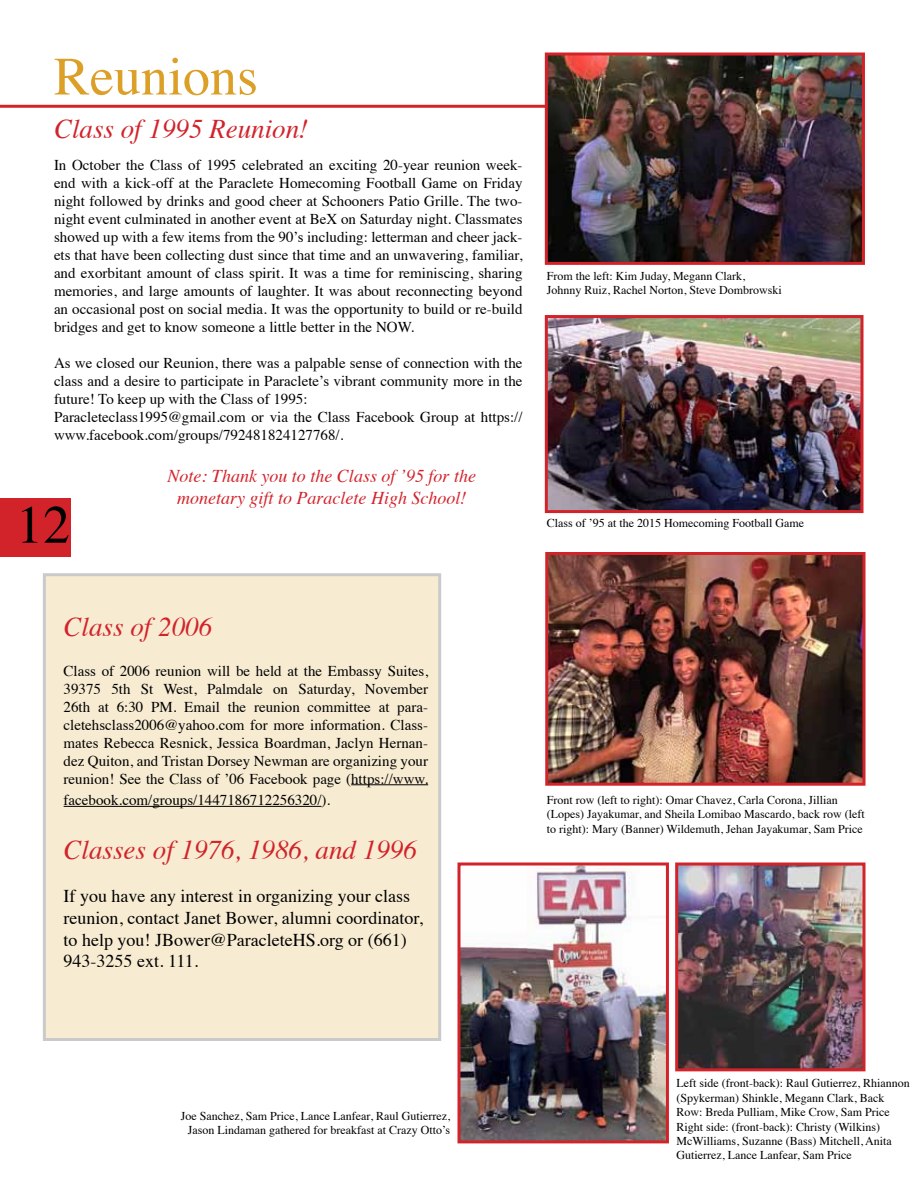
<style>
.page{position:relative;width:918px;height:1188px;background:#fff}
.page>*{position:absolute;margin:0;border:0;box-sizing:border-box;transform-origin:0 0}
.t1{font:54px "Times";color:#dca028}
.t2{font:54px "Times";color:#000}
.t3{font:italic 27px "Times";color:#d2232a}
.t4{font:18px/21.6px "Times";color:#000}
.t5{font:italic 18px/21.6px "Times";color:#d2232a;text-align:center}
.t6{font:15px/18px "Times";color:#000;text-align:justify}
.t7{font:12px/14.4px "Times";color:#000}
</style>
<div class="page">
<div style="left:44px;top:575px;width:396px;height:465px;background:#f7ebd2"></div>
<div style="left:0;top:498px;width:70px;height:58px;background:#d2232a"></div>
<hr style="left:0;top:105px;width:864px;height:3px;background:#d2232a">
<img style="left:549px;top:56px;width:312px;height:205px">
<div style="left:545px;top:52px;width:320px;height:213px;border:3px solid #d2232a"></div>
<img style="left:549px;top:319px;width:311px;height:190px">
<div style="left:545px;top:315px;width:319px;height:198px;border:3px solid #d2232a"></div>
<img style="left:679px;top:866px;width:183px;height:201px">
<div style="left:675px;top:862px;width:191px;height:209px;border:3px solid #d2232a"></div>
<img style="left:549px;top:556px;width:313px;height:226px">
<div style="left:545px;top:552px;width:321px;height:234px;border:3px solid #d2232a"></div>
<img style="left:462px;top:866px;width:203px;height:273px">
<div style="left:458px;top:862px;width:211px;height:281px;border:3px solid #d2232a"></div>
<hr style="left:351px;top:784px;width:77px;height:1px;background:#000">
<hr style="left:64px;top:806px;width:258px;height:1px;background:#000">
<h1 class="t1" style="left:54px;top:26px;width:206px">Reunions</h1>
<h2 class="t3" style="left:54px;top:106px;width:256px">Class of 1995 Reunion!</h2>
<p class="t6" style="left:54px;top:154px;width:470px">In October the Class of 1995 celebrated an exciting 20-year reunion week&shy;end with a kick-off at the Paraclete Homecoming Football Game on Friday night followed by drinks and good cheer at Schooners Patio Grille. The two&shy;night event culminated in another event at BeX on Saturday night. Classmates showed up with a few items from the 90’s including: letterman and cheer jack&shy;ets that have been collecting dust since that time and an unwavering, familiar, and exorbitant amount of class spirit. It was a time for reminiscing, sharing memories, and large amounts of laughter. It was about reconnecting beyond an occasional post on social media. It was the opportunity to build or re-build bridges and get to know someone a little better in the NOW.</p>
<p class="t6" style="left:54px;top:352px;width:470px;text-align:left">As we closed our Reunion, there was a palpable sense of connection with the class and a desire to participate in Paraclete’s vibrant community more in the future! To keep up with the Class of 1995:<br>Paracleteclass1995@gmail.com or via the Class Facebook Group at https:// www.facebook.com/groups/792481824127768/.</p>
<h1 class="t2" style="left:16px;top:474px;width:56px">12</h1>
<p class="t5" style="left:168px;top:464px;width:310px">Note: Thank you to the Class of ’95 for the monetary gift to Paraclete High School!</p>
<p class="t7" style="left:547px;top:267px;width:236px">From the left: Kim Juday, Megann Clark,<br>Johnny Ruiz, Rachel Norton, Steve Dombrowski</p>
<p class="t7" style="left:547px;top:515px;width:259px">Class of ’95 at the 2015 Homecoming Football Game</p>
<h2 class="t3" style="left:64px;top:604px;width:150px">Class of 2006</h2>
<p class="t6" style="left:64px;top:660px;width:366px">Class of 2006 reunion will be held at the Embassy Suites, 39375 5th St West, Palmdale on Saturday, November 26th at 6:30 PM. Email the reunion committee at para&shy;cletehsclass2006@yahoo.com for more information. Class&shy;mates Rebecca Resnick, Jessica Boardman, Jaclyn Hernan&shy;dez Quiton, and Tristan Dorsey Newman are organizing your reunion! See the Class of ’06 Facebook page (https://www.</p>
<p class="t6" style="left:64px;top:790px;width:268px">facebook.com/groups/1447186712256320/).</p>
<h2 class="t3" style="left:64px;top:827px;width:355px">Classes of 1976, 1986, and 1996</h2>
<p class="t4" style="left:64px;top:884px;width:361px">If you have any interest in organizing your class reunion, contact Janet Bower, alumni coordinator, to help you! JBower@ParacleteHS.org or (661)<br>943-3255 ext. 111.</p>
<p class="t7" style="left:547px;top:792px;width:320px">Front row (left to right): Omar Chavez, Carla Corona, Jillian (Lopes) Jayakumar, and Sheila Lomibao Mascardo, back row (left to right): Mary (Banner) Wildemuth, Jehan Jayakumar, Sam Price</p>
<p class="t7" style="left:181px;top:1107px;width:271px;text-align:center">Joe Sanchez, Sam Price, Lance Lanfear, Raul Gutierrez,<br>Jason Lindaman gathered for breakfast at Crazy Otto’s</p>
<p class="t7" style="left:677px;top:1075px;width:235px">Left side (front-back): Raul Gutierrez, Rhiannon (Spykerman) Shinkle, Megann Clark, Back Row: Breda Pulliam, Mike Crow, Sam Price Right side: (front-back): Christy (Wilkins)<br>McWilliams, Suzanne (Bass) Mitchell, Anita Gutierrez, Lance Lanfear, Sam Price</p>
</div>
